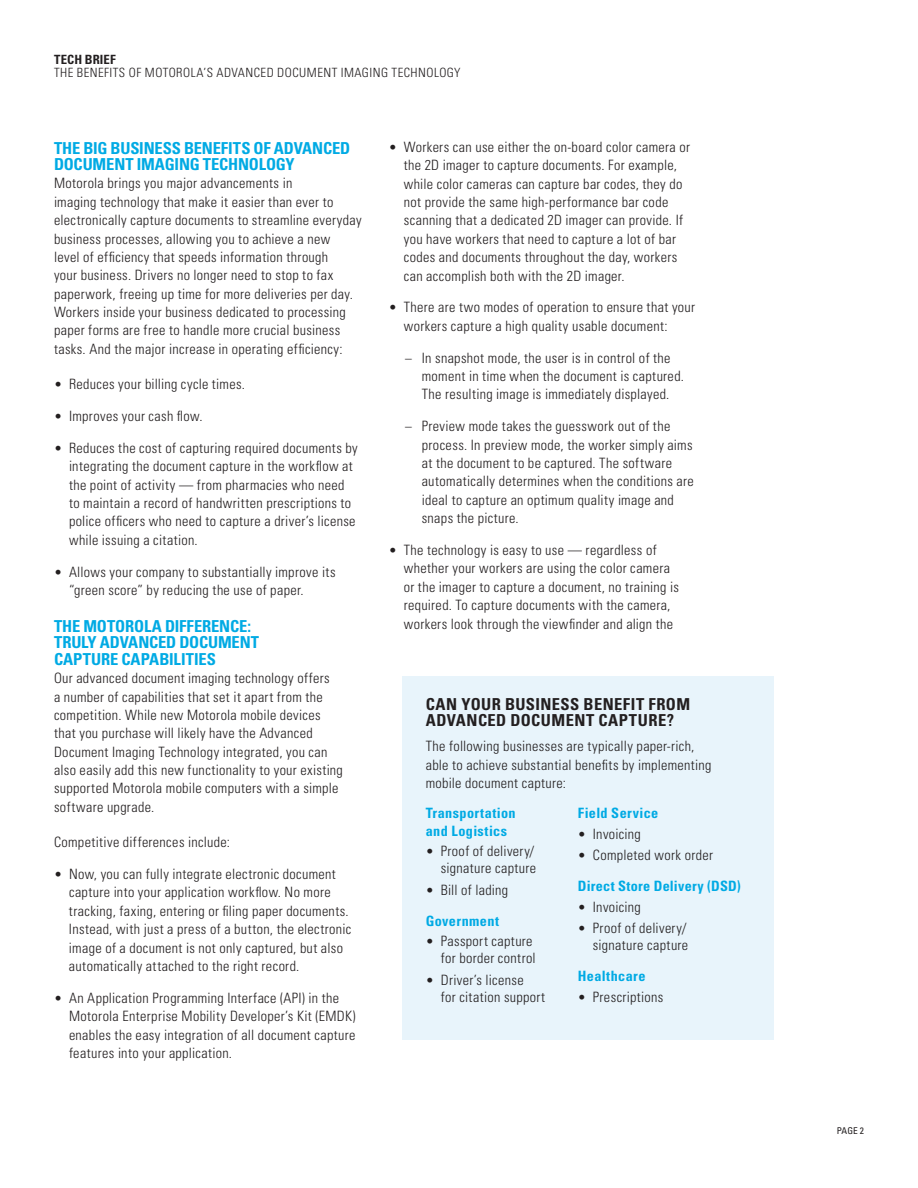
<style>
.page{position:relative;width:918px;height:1188px;background:#fff}
.page>*{position:absolute;margin:0;border:0;box-sizing:border-box;transform-origin:0 0}
.t1{font:700 condensed 16.5px/16.5px "Univers";letter-spacing:-.01em;color:#00aae4}
.t2{font:700 condensed 16.5px/16.5px "Univers";letter-spacing:.025em;color:#231f20}
.t3{font:300 condensed 14.25px/18.3px "Univers";letter-spacing:.025em;color:#231f20}
.t4{font:700 condensed 14.25px/17.2px "Univers";letter-spacing:.025em;color:#00aae4}
.t5{font:300 condensed 12.75px "Univers";letter-spacing:.04em;color:#231f20}
.t6{font:700 condensed 12.75px "Univers";color:#231f20}
.t7{font:condensed 9.3px "Univers";color:#231f20}
.s1{font-size:13.5px}
.s2{font-weight:700;color:#00aae4}
.s3{font-weight:300;font-size:13.5px;color:#231f20}
.s4{font-weight:300;color:#231f20}
</style>
<div class="page">
<div style="left:402px;top:676px;width:372px;height:364px;background:#e8f4fb"></div>
<p class="t6" style="left:54px;top:52px;width:34px">TECH BRIEF</p>
<p class="t5" style="left:54px;top:65px;width:407px">the benefi ts of Motorola’s Advanced Docume nt Ima ging Te chnology</p>
<p class="t1" style="left:54px;top:139px;width:298px">THE BIG BUSINESS BENEFITS OF ADVANCED<br>DOCUMENT IMAGING TECHNOLOGY</p>
<p class="t3" style="left:54px;top:174px;width:309px">Motorola brings you major advancements in<br>imaging technology that make it easier than ever to electronically capture documents to streamline everyday business processes, allowing you to achieve a new<br>level of efficiency that speeds information through<br>your business. Drivers no longer need to stop to fax paperwork, freeing up time for more deliveries per day.<br>Workers inside your business dedicated to processing paper forms are free to handle more crucial business tasks. And the major increase in operating efficiency:</p>
<p class="t3" style="left:54px;top:375px;width:193px"><span class="s1">•</span> Reduces your billing cycle times.</p>
<p class="t3" style="left:54px;top:407px;width:150px"><span class="s1">•</span> Improves your cash flow.</p>
<p class="t3" style="left:69px;top:439px;width:290px;text-indent:-15px"><span class="s1">•</span> Reduces the cost of capturing required documents by integrating the document capture in the workflow at the point of activity — from pharmacies who need to maintain a record of handwritten prescriptions to police officers who need to capture a driver’s license while issuing a citation.</p>
<p class="t3" style="left:69px;top:562px;width:268px;text-indent:-15px"><span class="s1">•</span> Allows your company to substantially improve its “green score” by reducing the use of paper.</p>
<p class="t1" style="left:54px;top:617px;width:207px">THE MOTOROLA DIFFERENCE:<br>TRULY ADVANCED DOCUMENT<br>CAPTURE CAPABILITIES</p>
<p class="t3" style="left:54px;top:669px;width:290px">Our advanced document imaging technology offers<br>a number of capabilities that set it apart from the competition. While new Motorola mobile devices that you purchase will likely have the Advanced Document Imaging Technology integrated, you can also easily add this new functionality to your existing supported Motorola mobile computers with a simple software upgrade.</p>
<p class="t3" style="left:54px;top:833px;width:178px">Competitive differences include:</p>
<p class="t3" style="left:69px;top:865px;width:284px;text-indent:-15px"><span class="s1">•</span> Now, you can fully integrate electronic document capture into your application workflow. No more tracking, faxing, entering or filing paper documents.<br>Instead, with just a press of a button, the electronic image of a document is not only captured, but also automatically attached to the right record.</p>
<p class="t3" style="left:69px;top:989px;width:288px;text-indent:-15px"><span class="s1">•</span> An Application Programming Interface (API) in the Motorola Enterprise Mobility Developer’s Kit (EMDK) enables the easy integration of all document capture features into your application.</p>
<p class="t3" style="left:404px;top:138px;width:288px;text-indent:-15px"><span class="s1">•</span> Workers can use either the on-board color camera or the 2D imager to capture documents. For example, while color cameras can capture bar codes, they do not provide the same high-performance bar code scanning that a dedicated 2D imager can provide. If you have workers that need to capture a lot of bar codes and documents throughout the day, workers can accomplish both with the 2D imager.</p>
<p class="t3" style="left:404px;top:298px;width:293px;text-indent:-15px"><span class="s1">•</span> There are two modes of operation to ensure that your workers capture a high quality usable document:</p>
<p class="t3" style="left:422px;top:348px;width:264px;text-indent:-16px"><span class="s1">–</span> In snapshot mode, the user is in control of the moment in time when the document is captured.<br>The resulting image is immediately displayed.</p>
<p class="t3" style="left:422px;top:417px;width:274px;text-indent:-16px"><span class="s1">–</span> Preview mode takes the guesswork out of the process. In preview mode, the worker simply aims at the document to be captured. The software automatically determines when the conditions are ideal to capture an optimum quality image and snaps the picture.</p>
<p class="t3" style="left:404px;top:541px;width:277px;text-indent:-15px"><span class="s1">•</span> The technology is easy to use — regardless of whether your workers are using the color camera or the imager to capture a document, no training is required. To capture documents with the camera, workers look through the viewfinder and align the</p>
<p class="t2" style="left:426px;top:695px;width:266px">CAN YOUR BUSINESS BENEFIT FROM<br>ADVANCED DOCUMENT CAPTURE?</p>
<p class="t3" style="left:426px;top:737px;width:287px">The following businesses are typically paper-rich, able to achieve substantial benefits by implementing mobile document capture:</p>
<p class="t4" style="left:426px;top:804px;width:91px">TRANSPORTATION<br>AND LOGISTICS</p>
<p class="t3" style="left:426px;top:842px;width:112px;line-height:17.2px;text-align:right"><span class="s1">•</span> Proof of delivery/ signature capture</p>
<p class="t3" style="left:426px;top:874px;width:84px;line-height:30.8px"><span class="s1">•</span> Bill of lading<br><span class="s2">GOVERNMENT</span></p>
<p class="t3" style="left:426px;top:932px;width:112px;line-height:17.2px;text-align:right"><span class="s1">•</span> Passport capture for border control</p>
<p class="t3" style="left:441px;top:971px;width:106px;line-height:17.2px;text-indent:-15px"><span class="s1">•</span> Driver’s license<br>for citation support</p>
<p class="t4" style="left:578px;top:804px;width:82px">FIELD SERVICE</p>
<p class="t3" style="left:578px;top:824px;width:65px"><span class="s1">•</span> Invoicing</p>
<p class="t4" style="left:578px;top:840px;width:137px;line-height:30.8px"><span class="s3">•</span> <span class="s4">Completed work order<br></span>DIRECT STORE DELIVERY (DSD</p>
<p class="t3" style="left:578px;top:897px;width:65px"><span class="s1">•</span> Invoicing</p>
<p class="t3" style="left:578px;top:919px;width:112px;line-height:17.2px;text-align:right"><span class="s1">•</span> Proof of delivery/ signature capture</p>
<p class="t4" style="left:578px;top:967px;width:69px">HEALTHCARE</p>
<p class="t3" style="left:578px;top:987px;width:87px"><span class="s1">•</span> Prescriptions</p>
<p class="t4" style="left:737px;top:877px;width:5px">)</p>
<p class="t7" style="left:837px;top:1125px;width:29px">PAGE 2</p>
</div>
